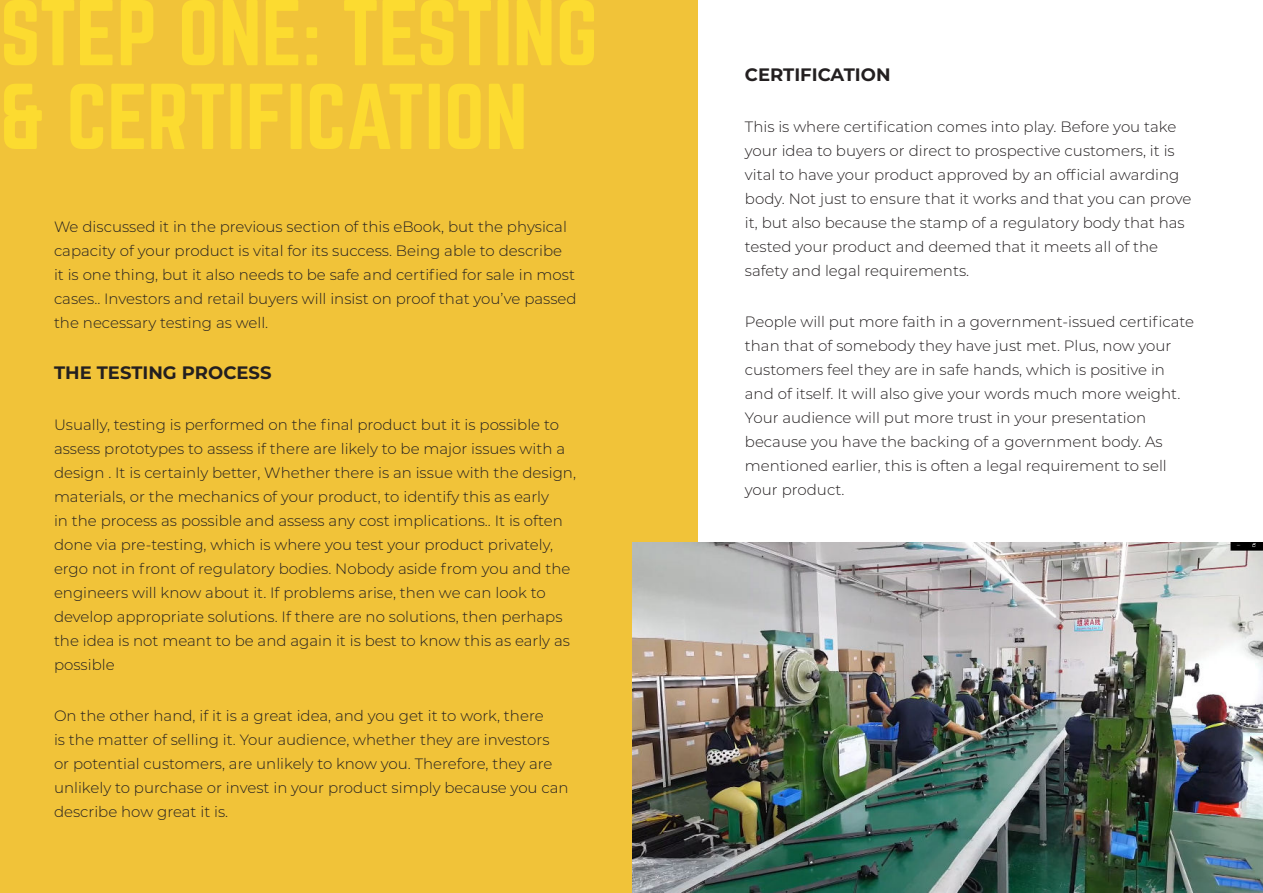
<style>
.page{position:relative;width:1263px;height:893px;background:#fff}
.page>*{position:absolute;margin:0;border:0;box-sizing:border-box;transform-origin:0 0}
.t1{font:81.6px/83.7px "Norwester";color:#fcdb30}
.t2{font:700 18px "Montserrat";color:#231f20}
.t3{font:300 15px/24px "Montserrat";color:#231f20}
</style>
<div class="page">
<div style="left:0;top:0;width:697px;height:893px;background:#f1c339"></div>
<img style="left:632px;top:542px;width:631px;height:351px">
<h1 class="t1" style="left:0;top:-5px;width:600px">STEP ONE: TESTING &amp; CERTIFICATION</h1>
<p class="t3" style="left:54px;top:215px;width:524px">We discussed it in the previous section of this eBook, but the physical capacity of your product is vital for its success. Being able to describe<br>it is one thing, but it also needs to be safe and certified for sale in most cases.. Investors and retail buyers will insist on proof that you’ve passed the necessary testing as well.</p>
<p class="t2" style="left:54px;top:365px;width:219px">THE TESTING PROCESS</p>
<p class="t3" style="left:54px;top:413px;width:523px">Usually, testing is performed on the final product but it is possible to assess prototypes to assess if there are likely to be major issues with a design . It is certainly better, Whether there is an issue with the design, materials, or the mechanics of your product, to identify this as early<br>in the process as possible and assess any cost implications.. It is often done via pre-testing, which is where you test your product privately, ergo not in front of regulatory bodies. Nobody aside from you and the engineers will know about it. If problems arise, then we can look to develop appropriate solutions. If there are no solutions, then perhaps the idea is not meant to be and again it is best to know this as early as possible</p>
<p class="t3" style="left:54px;top:704px;width:516px">On the other hand, if it is a great idea, and you get it to work, there<br>is the matter of selling it. Your audience, whether they are investors<br>or potential customers, are unlikely to know you. Therefore, they are unlikely to purchase or invest in your product simply because you can describe how great it is.</p>
<p class="t2" style="left:745px;top:67px;width:147px">CERTIFICATION</p>
<p class="t3" style="left:745px;top:115px;width:448px">This is where certification comes into play. Before you take your idea to buyers or direct to prospective customers, it is vital to have your product approved by an official awarding body. Not just to ensure that it works and that you can prove it, but also because the stamp of a regulatory body that has tested your product and deemed that it meets all of the safety and legal requirements.</p>
<p class="t3" style="left:745px;top:310px;width:451px">People will put more faith in a government-issued certificate than that of somebody they have just met. Plus, now your customers feel they are in safe hands, which is positive in and of itself. It will also give your words much more weight.<br>Your audience will put more trust in your presentation because you have the backing of a government body. As mentioned earlier, this is often a legal requirement to sell your product.</p>
</div>
